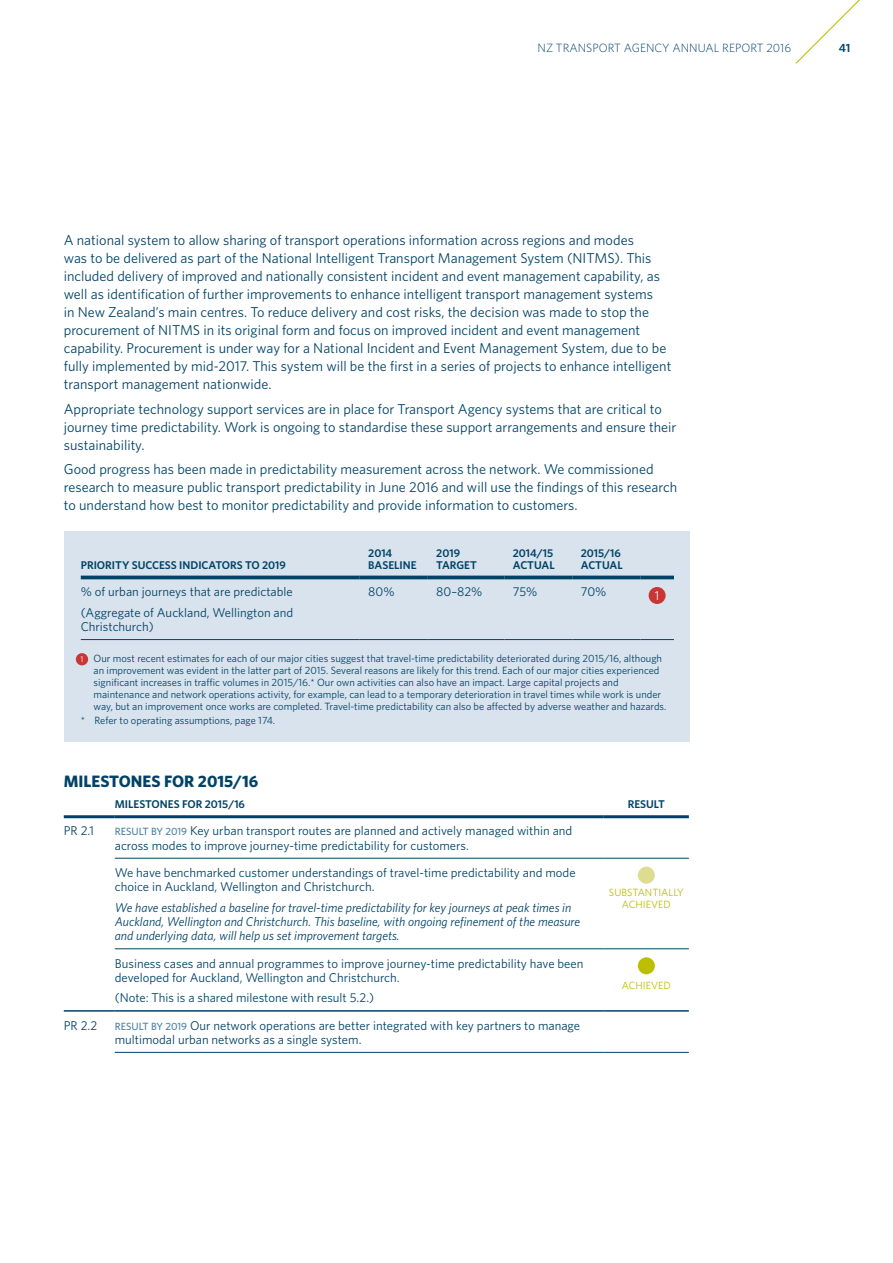
<style>
.page{position:relative;width:893px;height:1263px;background:#fff}
.page>*{position:absolute;margin:0;border:0;box-sizing:border-box;transform-origin:0 0}
.t1{font:700 16.5px "Whitney";color:#004366}
.t2{font:14.25px/18px "Whitney";color:#004366}
.t3{font:12.75px/14.2px "Whitney";color:#004366}
.t4{font:italic 12.75px/14.2px "Whitney";color:#004366}
.t5{font:12.75px "Whitney";color:#fff}
.t6{font:300 12px "Whitney";color:#004366}
.t7{font:600 12px "Whitney";color:#004366}
.t8{font:600 11.25px/12px "Whitney";color:#004366}
.t9{font:10.5px/12px "Whitney";color:#004366}
.t10{font:10.5px/12px "Whitney";color:#bcbe00;text-align:center}
.t11{font:8.4px "Whitney";color:#fff}
.s1{font-weight:500;font-size:10.5px;color:#4a81a2}
</style>
<div class="page">
<svg style="left:795px;top:0;width:65px;height:64px"></svg>
<div style="left:64px;top:531px;width:626px;height:210px;background:#d9e3ed"></div>
<hr style="left:81px;top:576px;width:279px;height:3px;background:#004366">
<hr style="left:360px;top:576px;width:68px;height:3px;background:#004366">
<hr style="left:428px;top:576px;width:76px;height:3px;background:#004366">
<hr style="left:504px;top:576px;width:68px;height:3px;background:#004366">
<hr style="left:572px;top:576px;width:68px;height:3px;background:#004366">
<hr style="left:640px;top:576px;width:34px;height:3px;background:#004366">
<hr style="left:81px;top:639px;width:279px;height:1px;background:#004366">
<hr style="left:360px;top:639px;width:68px;height:1px;background:#004366">
<hr style="left:428px;top:639px;width:76px;height:1px;background:#004366">
<hr style="left:504px;top:639px;width:68px;height:1px;background:#004366">
<hr style="left:572px;top:639px;width:68px;height:1px;background:#004366">
<hr style="left:640px;top:639px;width:34px;height:1px;background:#004366">
<hr style="left:64px;top:815px;width:51px;height:3px;background:#004366">
<hr style="left:115px;top:815px;width:489px;height:3px;background:#004366">
<hr style="left:604px;top:815px;width:85px;height:3px;background:#004366">
<hr style="left:115px;top:858px;width:489px;height:1px;background:#004366">
<hr style="left:64px;top:1010px;width:51px;height:2px;background:#004366">
<hr style="left:115px;top:948px;width:489px;height:1px;background:#004366">
<hr style="left:604px;top:858px;width:85px;height:1px;background:#004366">
<hr style="left:604px;top:948px;width:85px;height:1px;background:#004366">
<hr style="left:115px;top:1052px;width:489px;height:1px;background:#004366">
<hr style="left:604px;top:1052px;width:85px;height:1px;background:#004366">
<hr style="left:115px;top:1010px;width:489px;height:2px;background:#004366">
<hr style="left:604px;top:1010px;width:85px;height:2px;background:#004366">
<div style="left:638px;top:867px;width:17px;height:17px;background:#dddd92;border-radius:50%"></div>
<div style="left:638px;top:957px;width:17px;height:17px;background:#bcbe00;border-radius:50%"></div>
<div style="left:649px;top:587px;width:17px;height:17px;background:#c83736;border-radius:50%"></div>
<div style="left:76px;top:653px;width:12px;height:12px;background:#c83736;border-radius:50%"></div>
<p class="t6" style="left:537px;top:40px;width:255px">NZ TRANSPORT AGENCY ANNUAL REPORT 2016</p>
<p class="t7" style="left:839px;top:40px;width:13px">41</p>
<p class="t2" style="left:64px;top:231px;width:609px">A national system to allow sharing of transport operations information across regions and modes<br>was to be delivered as part of the National Intelligent Transport Management System (NITMS). This included delivery of improved and nationally consistent incident and event management capability, as well as identification of further improvements to enhance intelligent transport management systems<br>in New Zealand’s main centres. To reduce delivery and cost risks, the decision was made to stop the procurement of NITMS in its original form and focus on improved incident and event management capability. Procurement is under way for a National Incident and Event Management System, due to be fully implemented by mid-2017. This system will be the first in a series of projects to enhance intelligent transport management nationwide.</p>
<p class="t2" style="left:64px;top:399px;width:614px">Appropriate technology support services are in place for Transport Agency systems that are critical to journey time predictability. Work is ongoing to standardise these support arrangements and ensure their sustainability.</p>
<p class="t2" style="left:64px;top:460px;width:615px">Good progress has been made in predictability measurement across the network. We commissioned research to measure public transport predictability in June 2016 and will use the findings of this research to understand how best to monitor predictability and provide information to customers.</p>
<p class="t8" style="left:81px;top:559px;width:207px">PRIORITY SUCCESS INDICATORS TO 2019</p>
<p class="t8" style="left:368px;top:547px;width:50px">2014<br>BASELINE</p>
<p class="t8" style="left:436px;top:547px;width:42px">2019<br>TARGET</p>
<p class="t8" style="left:513px;top:547px;width:43px">2014/15<br>ACTUAL</p>
<p class="t8" style="left:581px;top:547px;width:43px">2015/16<br>ACTUAL</p>
<p class="t3" style="left:81px;top:581px;width:214px;line-height:20.7px">% of urban journeys that are predictable (Aggregate of Auckland, Wellington and</p>
<p class="t3" style="left:81px;top:619px;width:74px">Christchurch)</p>
<p class="t3" style="left:368px;top:584px;width:28px">80%</p>
<p class="t3" style="left:436px;top:584px;width:48px">80–82%</p>
<p class="t3" style="left:513px;top:584px;width:26px">75%</p>
<p class="t3" style="left:581px;top:584px;width:27px">70%</p>
<p class="t5" style="left:655px;top:587px;width:6px">1</p>
<p class="t9" style="left:94px;top:652px;width:574px">Our most recent estimates for each of our major cities suggest that travel-time predictability deteriorated during 2015/16, although an improvement was evident in the latter part of 2015. Several reasons are likely for this trend. Each of our major cities experienced significant increases in traffic volumes in 2015/16.* Our own activities can also have an impact. Large capital projects and maintenance and network operations activity, for example, can lead to a temporary deterioration in travel times while work is under way, but an improvement once works are completed. Travel-time predictability can also be affected by adverse weather and hazards.</p>
<p class="t9" style="left:81px;top:714px;width:196px">* Refer to operating assumptions, page 174.</p>
<p class="t11" style="left:81px;top:653px;width:4px">1</p>
<p class="t1" style="left:64px;top:770px;width:196px">MILESTONES FOR 2015/16</p>
<p class="t8" style="left:115px;top:798px;width:132px">MILESTONES FOR 2015/16</p>
<p class="t8" style="left:628px;top:798px;width:39px">RESULT</p>
<p class="t3" style="left:64px;top:823px;width:32px">PR 2.1</p>
<p class="t3" style="left:115px;top:823px;width:459px"><span class="s1">RESULT BY 2019</span> Key urban transport routes are planned and actively managed within and across modes to improve journey-time predictability for customers.</p>
<p class="t3" style="left:115px;top:865px;width:462px">We have benchmarked customer understandings of travel-time predictability and mode choice in Auckland, Wellington and Christchurch.</p>
<p class="t4" style="left:115px;top:900px;width:467px">We have established a baseline for travel-time predictability for key journeys at peak times in<br>Auckland, Wellington and Christchurch. This baseline, with ongoing refinement of the measure and underlying data, will help us set improvement targets.</p>
<p class="t10" style="left:609px;top:886px;width:76px">SUBSTANTIALLY<br>ACHIEVED</p>
<p class="t3" style="left:115px;top:956px;width:470px">Business cases and annual programmes to improve journey-time predictability have been developed for Auckland, Wellington and Christchurch.</p>
<p class="t3" style="left:115px;top:990px;width:261px">(Note: This is a shared milestone with result 5.2.)</p>
<p class="t3" style="left:64px;top:1018px;width:35px">PR 2.2</p>
<p class="t3" style="left:115px;top:1018px;width:467px"><span class="s1">RESULT BY 2019</span> Our network operations are better integrated with key partners to manage multimodal urban networks as a single system.</p>
<p class="t10" style="left:622px;top:979px;width:51px">ACHIEVED</p>
</div>
